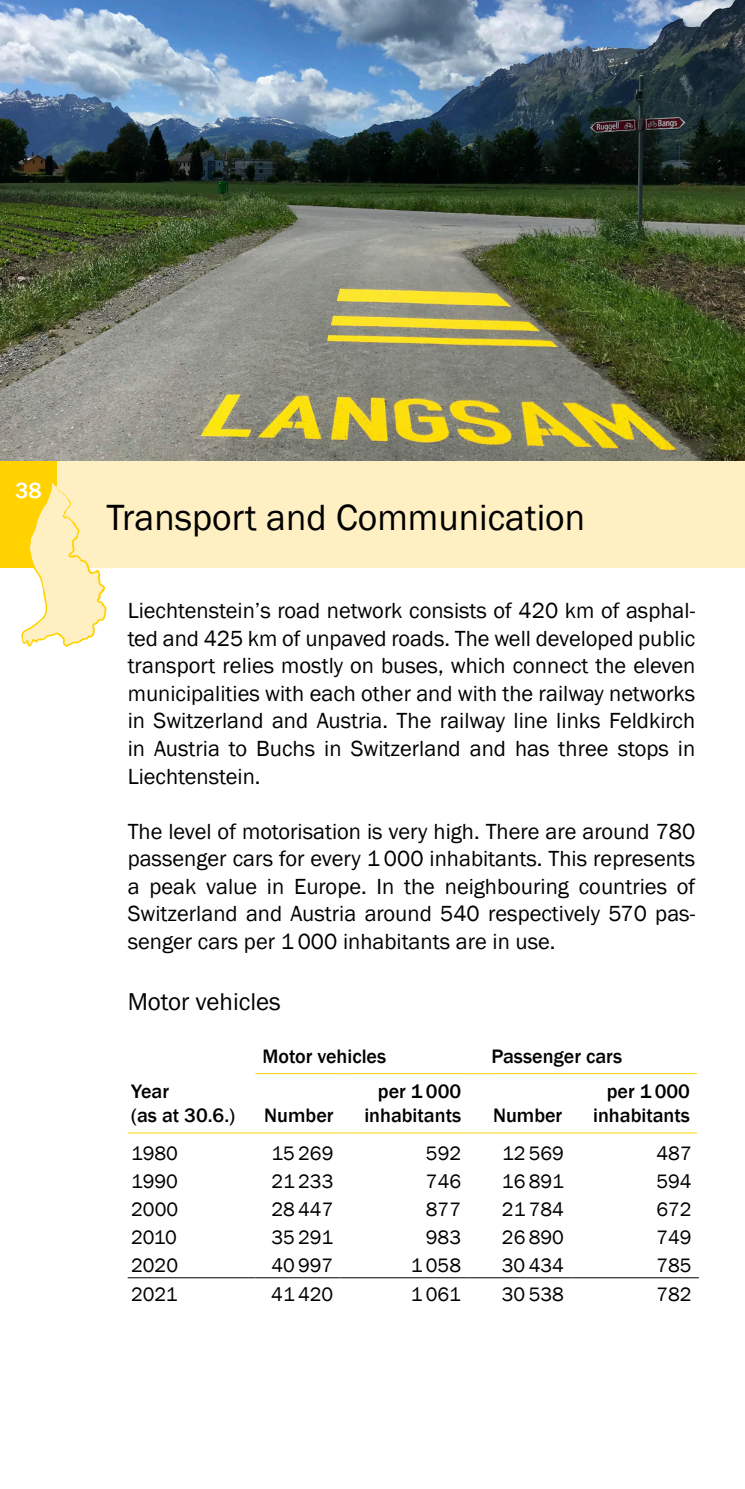
<style>
.page{position:relative;width:745px;height:1489px;background:#fff}
.page>*{position:absolute;margin:0;border:0;box-sizing:border-box;transform-origin:0 0}
.t1{font:37.5px "Franklin Gothic";color:#000}
.t2{font:25px "Franklin Gothic";color:#000}
.t3{font:22.5px/27.5px "Franklin Gothic";color:#000;text-align:justify}
.t4{font:500 22.5px "Franklin Gothic";color:#fff}
.t5{font:20px "Franklin Gothic";color:#000}
.t6{font:500 20px/24px "Franklin Gothic";color:#000;text-align:right}
</style>
<div class="page">
<img style="left:0;top:0;width:744px;height:461px">
<div style="left:0;top:461px;width:744px;height:106px;background:#fff0c3"></div>
<div style="left:0;top:461px;width:57px;height:106px;background:#ffd200"></div>
<svg style="left:21px;top:482px;width:87px;height:165px"></svg>
<hr style="left:128px;top:1132px;width:127px;height:1px;background:#ffd200">
<hr style="left:255px;top:1132px;width:85px;height:1px;background:#ffd200">
<hr style="left:340px;top:1132px;width:128px;height:1px;background:#ffd200">
<svg style="left:468px;top:1132px;width:16px;height:1px"></svg>
<hr style="left:484px;top:1132px;width:85px;height:1px;background:#ffd200">
<hr style="left:255px;top:1073px;width:85px;height:1px;background:#ffd200">
<hr style="left:340px;top:1073px;width:128px;height:1px;background:#ffd200">
<svg style="left:468px;top:1073px;width:16px;height:1px"></svg>
<hr style="left:569px;top:1132px;width:127px;height:1px;background:#ffd200">
<hr style="left:484px;top:1073px;width:85px;height:1px;background:#ffd200">
<hr style="left:569px;top:1073px;width:127px;height:1px;background:#ffd200">
<hr style="left:128px;top:1277px;width:127px;height:1px;background:#000">
<hr style="left:255px;top:1277px;width:85px;height:1px;background:#000">
<hr style="left:340px;top:1277px;width:128px;height:1px;background:#000">
<svg style="left:468px;top:1277px;width:17px;height:1px"></svg>
<hr style="left:485px;top:1277px;width:85px;height:1px;background:#000">
<hr style="left:570px;top:1277px;width:128px;height:1px;background:#000">
<p class="t4" style="left:15px;top:476px;width:28px">38</p>
<h1 class="t1" style="left:106px;top:494px;width:480px">Transport and Communication</h1>
<p class="t3" style="left:128px;top:597px;width:568px">Liechtenstein’s road network consists of 420 km of asphal&shy;ted and 425 km of unpaved roads. The well developed public transport relies mostly on buses, which connect the eleven municipalities with each other and with the railway networks in Switzerland and Austria. The railway line links Feldkirch in Austria to Buchs in Switzerland and has three stops in Liechtenstein.</p>
<p class="t3" style="left:128px;top:817px;width:568px">The level of motorisation is very high. There are around 780 passenger cars for every 1 000 inhabitants. This represents a peak value in Europe. In the neighbouring countries of Switzerland and Austria around 540 respectively 570 pas&shy;senger cars per 1 000 inhabitants are in use.</p>
<p class="t2" style="left:128px;top:986px;width:154px">Motor vehicles</p>
<p class="t6" style="left:262px;top:1044px;width:125px">Motor vehicles</p>
<p class="t6" style="left:491px;top:1044px;width:132px">Passenger cars</p>
<p class="t6" style="left:364px;top:1079px;width:98px">per 1 000 inhabitants</p>
<p class="t6" style="left:593px;top:1079px;width:98px">per 1 000 inhabitants</p>
<p class="t6" style="left:131px;top:1079px;width:105px;text-align:left">Year<br>(as at 30.6.)</p>
<p class="t5" style="left:131px;top:1140px;width:48px">1980</p>
<p class="t5" style="left:271px;top:1140px;width:63px">15 269</p>
<p class="t5" style="left:425px;top:1140px;width:37px">592</p>
<p class="t5" style="left:501px;top:1140px;width:63px">12 569</p>
<p class="t5" style="left:656px;top:1140px;width:37px">487</p>
<p class="t5" style="left:131px;top:1168px;width:48px">1990</p>
<p class="t5" style="left:271px;top:1168px;width:63px">21 233</p>
<p class="t5" style="left:425px;top:1168px;width:37px">746</p>
<p class="t5" style="left:501px;top:1168px;width:63px">16 891</p>
<p class="t5" style="left:656px;top:1168px;width:37px">594</p>
<p class="t5" style="left:131px;top:1196px;width:48px">2000</p>
<p class="t5" style="left:271px;top:1196px;width:63px">28 447</p>
<p class="t5" style="left:425px;top:1196px;width:37px">877</p>
<p class="t5" style="left:501px;top:1196px;width:63px">21 784</p>
<p class="t5" style="left:656px;top:1196px;width:37px">672</p>
<p class="t5" style="left:131px;top:1225px;width:47px">2010</p>
<p class="t5" style="left:271px;top:1225px;width:63px">35 291</p>
<p class="t5" style="left:425px;top:1225px;width:37px">983</p>
<p class="t5" style="left:501px;top:1225px;width:63px">26 890</p>
<p class="t5" style="left:656px;top:1225px;width:37px">749</p>
<p class="t5" style="left:131px;top:1253px;width:48px">2020</p>
<p class="t5" style="left:271px;top:1253px;width:63px">40 997</p>
<p class="t5" style="left:410px;top:1253px;width:52px">1 058</p>
<p class="t5" style="left:501px;top:1253px;width:63px">30 434</p>
<p class="t5" style="left:656px;top:1253px;width:37px">785</p>
<p class="t5" style="left:131px;top:1281px;width:48px">2021</p>
<p class="t5" style="left:271px;top:1281px;width:63px">41 420</p>
<p class="t5" style="left:410px;top:1281px;width:52px">1 061</p>
<p class="t5" style="left:501px;top:1281px;width:63px">30 538</p>
<p class="t5" style="left:656px;top:1281px;width:37px">782</p>
<p class="t6" style="left:264px;top:1103px;width:71px">Number</p>
<p class="t6" style="left:493px;top:1103px;width:71px">Number</p>
</div>
